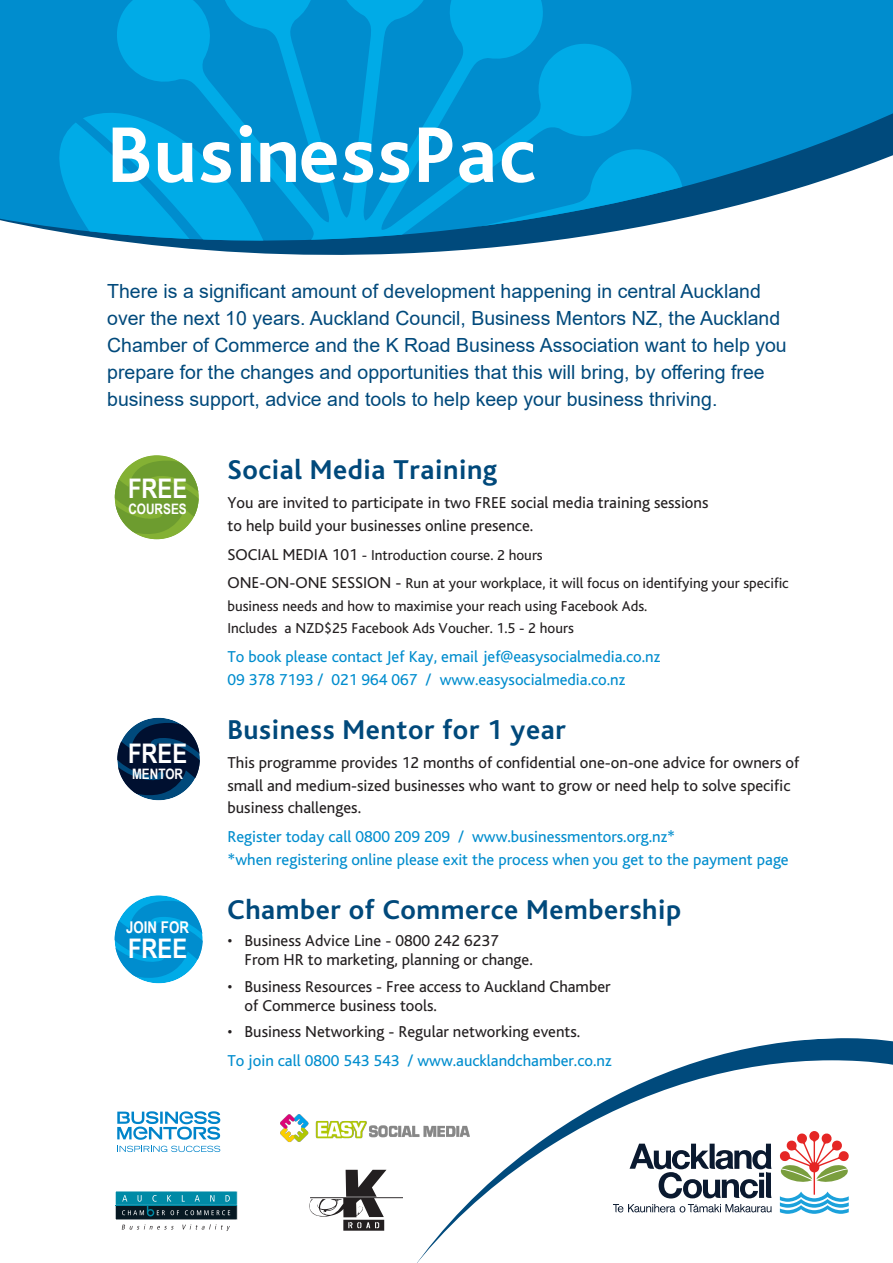
<style>
.page{position:relative;width:893px;height:1263px;background:#fff}
.page>*{position:absolute;margin:0;border:0;box-sizing:border-box;transform-origin:0 0}
.Title_-_H1{font:82.5px "Auckland Council Bliss Bold";letter-spacing:.02em;color:#fff}
.Sub_Headline{font:28.5px "Auckland Council Bliss Bold";letter-spacing:.02em;color:#00497b}
.Intro_Copy{font:700 27px "Arial Narrow";color:#fff}
.Intro_Copy-2{font:19.5px/27px "Arial";color:#00497b}
.Contacts{font:16.5px/22.5px "Auckland Council Bliss Regular";color:#008dce}
.Body_Copy{font:16.5px/22.5px "Auckland Council Bliss Regular";color:#231f20}
.Bullet_Body{font:16.5px/19.8px "Auckland Council Bliss Regular";color:#231f20}
.Intro_Copy-3{font:700 16.2px "Arial Narrow";color:#fff}
.Body_Copy-2{font:15px/22.5px "Auckland Council Bliss Regular";color:#231f20}
.Intro_Copy-4{font:700 14.4px "Arial Narrow";color:#fff}
.s1{font-size:16.5px}
</style>
<div class="page">
<svg style="left:703px;top:1038px;width:190px;height:22px;fill:#004a7c"></svg>
<svg style="left:345px;top:1060px;width:548px;height:203px"></svg>
<svg style="left:172px;top:247px;width:325px;height:8px;fill:#004a7c"></svg>
<svg style="left:0;top:0;width:893px;height:247px;fill:#008dce"></svg>
<svg style="left:111px;top:0;width:582px;height:246px;fill:#008dce"></svg>
<svg style="left:40px;top:100px;width:248px;height:146px"></svg>
<div style="left:115px;top:455px;width:84px;height:84px;background:#84b134;border-radius:50%"></div>
<svg style="left:115px;top:460px;width:84px;height:74px"></svg>
<svg style="left:122px;top:1224px;width:52px;height:5px"></svg>
<svg style="left:182px;top:1224px;width:48px;height:7px"></svg>
<div style="left:115px;top:1205px;width:122px;height:15px;background:#071822"></div>
<div style="left:115px;top:1191px;width:122px;height:14px;background:#008aa6"></div>
<svg style="left:122px;top:1195px;width:108px;height:21px"></svg>
<hr style="left:115px;top:1205px;width:122px;height:1px;background:#008aa6">
<svg style="left:117px;top:1111px;width:103px;height:29px"></svg>
<svg style="left:117px;top:1146px;width:103px;height:6px"></svg>
<svg style="left:309px;top:1170px;width:93px;height:61px"></svg>
<div style="left:117px;top:718px;width:83px;height:82px;background:#00497b;border-radius:50%"></div>
<svg style="left:117px;top:723px;width:83px;height:72px"></svg>
<div style="left:115px;top:895px;width:88px;height:88px;background:#00abe7;border-radius:50%"></div>
<svg style="left:115px;top:900px;width:88px;height:78px"></svg>
<img style="left:280px;top:1114px;width:190px;height:30px">
<svg style="left:779px;top:1131px;width:70px;height:83px"></svg>
<svg style="left:613px;top:1204px;width:159px;height:8px"></svg>
<svg style="left:630px;top:1144px;width:142px;height:54px"></svg>
<p class="Title_-_H1" style="left:107px;top:112px;width:430px">BusinessPac</p>
<p class="Intro_Copy-2" style="left:107px;top:278px;width:681px">There is a significant amount of development happening in central Auckland over the next 10 years. Auckland Council, Business Mentors NZ, the Auckland Chamber of Commerce and the K Road Business Association want to help you prepare for the changes and opportunities that this will bring, by offering free business support, advice and tools to help keep your business thriving.</p>
<p class="Intro_Copy" style="left:128px;top:468px;width:61px">FREE</p>
<p class="Intro_Copy-4" style="left:128px;top:498px;width:60px">COURSES</p>
<p class="Intro_Copy" style="left:128px;top:732px;width:61px">FREE</p>
<p class="Intro_Copy-4" style="left:132px;top:763px;width:52px">MENTOR</p>
<p class="Intro_Copy-3" style="left:126px;top:915px;width:64px">JOIN FOR</p>
<p class="Intro_Copy" style="left:128px;top:928px;width:61px">FREE</p>
<p class="Sub_Headline" style="left:227px;top:455px;width:271px">Social Media Training</p>
<p class="Body_Copy" style="left:227px;top:492px;width:482px">You are invited to participate in two FREE social media training sessions to help build your businesses online presence.</p>
<p class="Body_Copy-2" style="left:227px;top:544px;width:317px"><span class="s1">SOCIAL MEDIA 101</span> - Introduction course. 2 hours</p>
<p class="Body_Copy-2" style="left:227px;top:573px;width:563px"><span class="s1">ONE-ON-ONE SESSION -</span> Run at your workplace, it will focus on identifying your specific business needs and how to maximise your reach using Facebook Ads.<br>Includes a NZD$25 Facebook Ads Voucher. 1.5 - 2 hours</p>
<p class="Contacts" style="left:227px;top:646px;width:434px">To book please contact Jef Kay, email jef@easysocialmedia.co.nz<br>09 378 7193 / 021 964 067 / www.easysocialmedia.co.nz</p>
<p class="Sub_Headline" style="left:227px;top:715px;width:340px">Business Mentor for 1 year</p>
<p class="Body_Copy" style="left:227px;top:752px;width:573px">This programme provides 12 months of confidential one-on-one advice for owners of small and medium-sized businesses who want to grow or need help to solve specific business challenges.</p>
<p class="Contacts" style="left:227px;top:826px;width:563px">Register today call 0800 209 209 / www.businessmentors.org.nz*<br>*when registering online please exit the process when you get to the payment page</p>
<p class="Sub_Headline" style="left:227px;top:895px;width:455px">Chamber of Commerce Membership</p>
<p class="Bullet_Body" style="left:244px;top:930px;width:290px;text-indent:-17px">• Business Advice Line - 0800 242 6237<br>From HR to marketing, planning or change.</p>
<p class="Bullet_Body" style="left:244px;top:976px;width:368px;text-indent:-17px">• Business Resources - Free access to Auckland Chamber of Commerce business tools.</p>
<p class="Bullet_Body" style="left:227px;top:1022px;width:354px">• Business Networking - Regular networking events.</p>
<p class="Contacts" style="left:227px;top:1050px;width:386px">To join call 0800 543 543 / www.aucklandchamber.co.nz</p>
</div>
